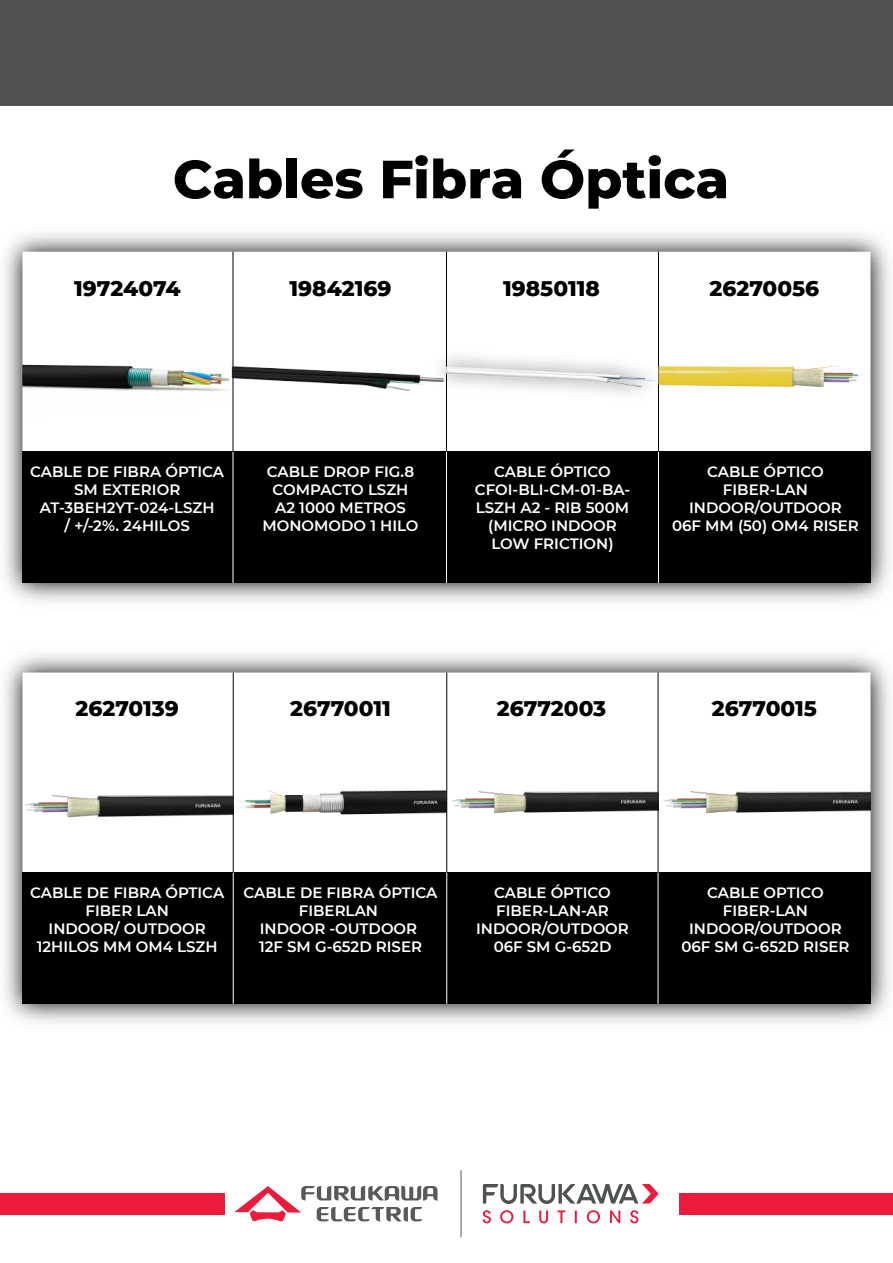
<style>
.page{position:relative;width:893px;height:1263px;background:#fff}
.page>*{position:absolute;margin:0;border:0;box-sizing:border-box;transform-origin:0 0}
.t1{font:800 53.55px "Montserrat";color:#000}
.t2{font:800 21.6px "Montserrat";color:#000}
.t3{font:600 15px/18px "Montserrat";color:#fff;text-align:center}
</style>
<div class="page">
<div style="left:0;top:0;width:893px;height:106px;background:#4f5152"></div>
<div style="left:0;top:1193px;width:225px;height:21px;background:#eb1c3c"></div>
<div style="left:680px;top:1193px;width:213px;height:21px;background:#eb1c3c"></div>
<img style="left:4px;top:233px;width:886px;height:369px">
<svg style="left:22px;top:252px;width:848px;height:200px"></svg>
<hr style="left:233px;top:252px;width:1px;height:200px;background:#000">
<hr style="left:446px;top:252px;width:1px;height:200px;background:#000">
<hr style="left:658px;top:252px;width:1px;height:200px;background:#000">
<div style="left:22px;top:452px;width:848px;height:131px;background:#000"></div>
<hr style="left:233px;top:452px;width:1px;height:131px;background:#fff">
<hr style="left:446px;top:452px;width:1px;height:131px;background:#fff">
<hr style="left:658px;top:452px;width:1px;height:131px;background:#fff">
<img style="left:19px;top:317px;width:214px;height:120px">
<img style="left:230px;top:318px;width:216px;height:122px">
<img style="left:423px;top:343px;width:20px;height:67px">
<img style="left:443px;top:318px;width:215px;height:121px">
<img style="left:658px;top:316px;width:213px;height:120px">
<img style="left:4px;top:654px;width:886px;height:369px">
<svg style="left:22px;top:672px;width:848px;height:200px"></svg>
<hr style="left:233px;top:672px;width:1px;height:200px;background:#000">
<hr style="left:446px;top:672px;width:1px;height:200px;background:#000">
<hr style="left:658px;top:672px;width:1px;height:200px;background:#000">
<div style="left:22px;top:872px;width:849px;height:132px;background:#000"></div>
<hr style="left:233px;top:872px;width:1px;height:132px;background:#fff">
<hr style="left:446px;top:872px;width:1px;height:132px;background:#fff">
<hr style="left:658px;top:872px;width:1px;height:132px;background:#fff">
<img style="left:19px;top:747px;width:214px;height:120px">
<img style="left:233px;top:750px;width:214px;height:120px">
<img style="left:446px;top:743px;width:424px;height:119px">
<hr style="left:461px;top:1170px;width:1px;height:67px;background:#5a5959">
<svg style="left:483px;top:1210px;width:155px;height:13px"></svg>
<svg style="left:483px;top:1184px;width:176px;height:20px"></svg>
<svg style="left:234px;top:1185px;width:204px;height:37px"></svg>
<h1 class="t1" style="left:173px;top:140px;width:558px">Cables Fibra Óptica</h1>
<h2 class="t2" style="left:74px;top:272px;width:108px">19724074</h2>
<h2 class="t2" style="left:290px;top:272px;width:103px">19842169</h2>
<h2 class="t2" style="left:503px;top:272px;width:98px">19850118</h2>
<h2 class="t2" style="left:710px;top:272px;width:111px">26270056</h2>
<p class="t3" style="left:30px;top:462px;width:195px">CABLE DE FIBRA ÓPTICA<br>SM EXTERIOR<br>AT-3BEH2YT-024-LSZH<br>/ +/-2%. 24HILOS</p>
<p class="t3" style="left:262px;top:462px;width:158px">CABLE DROP FIG.8<br>COMPACTO LSZH<br>A2 1000 METROS<br>MONOMODO 1 HILO</p>
<p class="t3" style="left:475px;top:462px;width:157px">CABLE ÓPTICO<br>CFOI-BLI-CM-01-BA-<br>LSZH A2 - RIB 500M (MICRO INDOOR<br>LOW FRICTION)</p>
<p class="t3" style="left:672px;top:462px;width:188px">CABLE ÓPTICO<br>FIBER-LAN<br>INDOOR/OUTDOOR<br>06F MM (50) OM4 RISER</p>
<h2 class="t2" style="left:76px;top:693px;width:105px">26270139</h2>
<h2 class="t2" style="left:290px;top:693px;width:102px">26770011</h2>
<h2 class="t2" style="left:497px;top:693px;width:111px">26772003</h2>
<h2 class="t2" style="left:712px;top:693px;width:106px">26770015</h2>
<p class="t3" style="left:30px;top:883px;width:195px">CABLE DE FIBRA ÓPTICA<br>FIBER LAN<br>INDOOR/ OUTDOOR<br>12HILOS MM OM4 LSZH</p>
<p class="t3" style="left:244px;top:883px;width:195px">CABLE DE FIBRA ÓPTICA<br>FIBERLAN<br>INDOOR -OUTDOOR<br>12F SM G-652D RISER</p>
<p class="t3" style="left:476px;top:883px;width:154px">CABLE ÓPTICO<br>FIBER-LAN-AR<br>INDOOR/OUTDOOR<br>06F SM G-652D</p>
<p class="t3" style="left:681px;top:883px;width:170px">CABLE OPTICO<br>FIBER-LAN<br>INDOOR/OUTDOOR<br>06F SM G-652D RISER</p>
</div>
